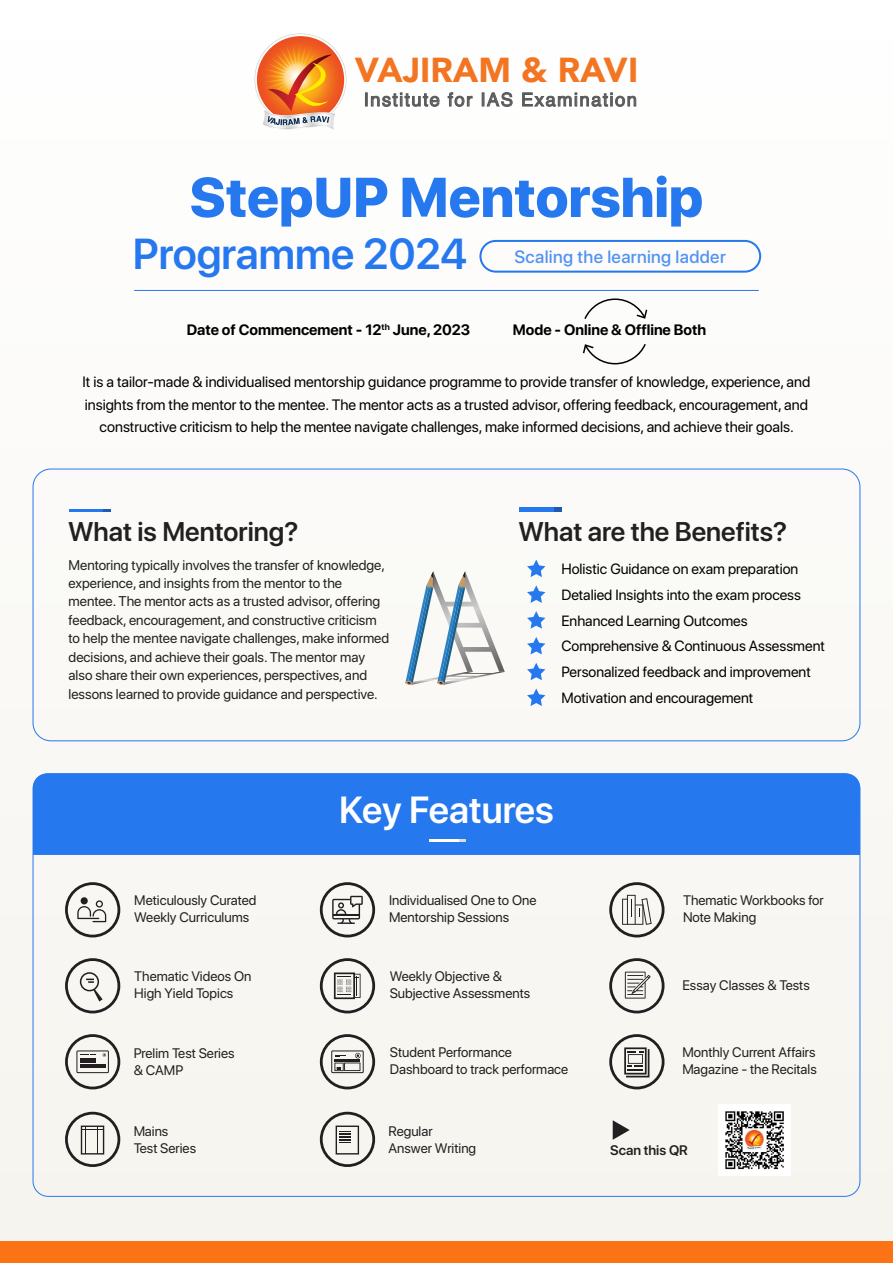
<style>
.page{position:relative;width:893px;height:1263px;background:#fafaf7}
.page>*{position:absolute;margin:0;border:0;box-sizing:border-box;transform-origin:0 0}
.t1{font:800 55.65px "SF Pro Display";color:#2678ef}
.t2{font:600 43.05px "SF Pro Display";color:#2678ef}
.t3{font:600 37.5px "SF Pro Display";color:#fff}
.t4{font:900 34.5px "Avenir";color:#f37521}
.t5{font:600 26.85px "SF Pro Display";color:#231f20}
.t6{font:18.45px "Helvetica";letter-spacing:.08em;color:#58595b}
.t7{font:500 17.7px "SF Pro Display";letter-spacing:.02em;color:#5193f2}
.t8{font:15px/22.5px "SF Pro Display";color:#000;text-align:center}
.t9{font:700 15px "SF Pro Display";color:#000}
.t10{font:14.7px/25.8px "SF Pro Display";color:#000}
.t11{font:14.1px/18.5px "SF Pro Display";color:#231f20}
.t12{font:13.8px/16.5px "SF Pro Display";color:#231f20}
.t13{font:600 13.8px "SF Pro Display";color:#231f20}
</style>
<div class="page">
<svg style="left:255px;top:34px;width:91px;height:91px"></svg>
<svg style="left:257px;top:36px;width:87px;height:87px"></svg>
<svg style="left:263px;top:43px;width:72px;height:87px;background:#e69050"></svg>
<svg style="left:365px;top:93px;width:74px;height:14px"></svg>
<svg style="left:448px;top:92px;width:24px;height:15px"></svg>
<svg style="left:482px;top:92px;width:30px;height:15px"></svg>
<svg style="left:522px;top:93px;width:114px;height:14px"></svg>
<div style="left:479px;top:240px;width:282px;height:33px;border:2px solid #2678ef;border-radius:15px"></div>
<hr style="left:134px;top:290px;width:625px;height:1px;background:#2678ef">
<svg style="left:405px;top:571px;width:100px;height:114px"></svg>
<div style="left:33px;top:774px;width:827px;height:81px;background:#2678ef"></div>
<svg style="left:527px;top:560px;width:18px;height:17px"></svg>
<svg style="left:527px;top:585px;width:18px;height:18px"></svg>
<svg style="left:527px;top:611px;width:18px;height:18px"></svg>
<svg style="left:527px;top:637px;width:18px;height:17px"></svg>
<svg style="left:527px;top:663px;width:18px;height:17px"></svg>
<svg style="left:527px;top:688px;width:18px;height:18px"></svg>
<hr style="left:69px;top:509px;width:35px;height:3px;background:#2678ef">
<svg style="left:104px;top:509px;width:7px;height:3px"></svg>
<div style="left:519px;top:507px;width:35px;height:5px;background:#2678ef"></div>
<svg style="left:554px;top:507px;width:7px;height:5px"></svg>
<div style="left:609px;top:1034px;width:55px;height:55px;border:3px solid #231f20;border-radius:50%"></div>
<svg style="left:624px;top:1047px;width:25px;height:30px"></svg>
<div style="left:609px;top:958px;width:55px;height:55px;border:3px solid #231f20;border-radius:50%"></div>
<svg style="left:625px;top:972px;width:25px;height:26px"></svg>
<div style="left:609px;top:882px;width:55px;height:55px;border:3px solid #231f20;border-radius:50%"></div>
<svg style="left:622px;top:895px;width:30px;height:30px"></svg>
<div style="left:65px;top:1034px;width:55px;height:55px;border:3px solid #231f20;border-radius:50%"></div>
<svg style="left:76px;top:1050px;width:33px;height:23px"></svg>
<div style="left:87px;top:1058px;width:9px;height:5px;background:#231f20"></div>
<div style="left:65px;top:958px;width:55px;height:55px;border:3px solid #231f20;border-radius:50%"></div>
<svg style="left:79px;top:972px;width:24px;height:29px"></svg>
<div style="left:65px;top:882px;width:55px;height:55px;border:3px solid #231f20;border-radius:50%"></div>
<svg style="left:77px;top:897px;width:29px;height:25px"></svg>
<div style="left:320px;top:1034px;width:55px;height:55px;border:3px solid #231f20;border-radius:50%"></div>
<svg style="left:331px;top:1050px;width:33px;height:23px"></svg>
<div style="left:320px;top:958px;width:55px;height:55px;border:3px solid #231f20;border-radius:50%"></div>
<svg style="left:334px;top:972px;width:27px;height:27px"></svg>
<div style="left:320px;top:882px;width:55px;height:55px;border:3px solid #231f20;border-radius:50%"></div>
<svg style="left:332px;top:896px;width:31px;height:28px"></svg>
<hr style="left:429px;top:840px;width:30px;height:2px;background:#fff">
<svg style="left:459px;top:840px;width:6px;height:2px"></svg>
<div style="left:0;top:1242px;width:893px;height:21px;background:#fc7315"></div>
<svg style="left:584px;top:298px;width:63px;height:21px"></svg>
<svg style="left:583px;top:344px;width:63px;height:21px"></svg>
<div style="left:65px;top:1112px;width:55px;height:55px;border:3px solid #231f20;border-radius:50%"></div>
<svg style="left:81px;top:1125px;width:23px;height:29px"></svg>
<div style="left:320px;top:1112px;width:55px;height:55px;border:3px solid #231f20;border-radius:50%"></div>
<svg style="left:336px;top:1125px;width:23px;height:29px"></svg>
<svg style="left:613px;top:1120px;width:17px;height:20px"></svg>
<img style="left:725px;top:1111px;width:59px;height:59px">
<svg style="left:745px;top:1130px;width:19px;height:18px"></svg>
<svg style="left:746px;top:1131px;width:16px;height:20px"></svg>
<h3 class="t4" style="left:355px;top:40px;width:285px">VAJIRAM &amp; RAVI</h3>
<h3 class="t6" style="left:364px;top:85px;width:275px">Institute for IAS Examination</h3>
<h1 class="t1" style="left:190px;top:157px;width:515px">StepUP Mentorship</h1>
<h2 class="t2" style="left:133px;top:223px;width:336px">Programme 2024</h2>
<p class="t7" style="left:514px;top:244px;width:213px">Scaling the learning ladder</p>
<p class="t9" style="left:187px;top:319px;width:285px">Date of Commencement - 12<sup>th</sup> June, 2023</p>
<p class="t9" style="left:513px;top:319px;width:195px">Mode - Online &amp; Offline Both</p>
<p class="t8" style="left:82px;top:370px;width:729px">It is a tailor-made &amp; individualised mentorship guidance programme to provide transfer of knowledge, experience, and insights from the mentor to the mentee. The mentor acts as a trusted advisor, offering feedback, encouragement, and constructive criticism to help the mentee navigate challenges, make informed decisions, and achieve their goals.</p>
<h3 class="t5" style="left:68px;top:512px;width:232px">What is Mentoring?</h3>
<p class="t11" style="left:69px;top:554px;width:322px">Mentoring typically involves the transfer of knowledge, experience, and insights from the mentor to the mentee. The mentor acts as a trusted advisor, offering feedback, encouragement, and constructive criticism to help the mentee navigate challenges, make informed decisions, and achieve their goals. The mentor may also share their own experiences, perspectives, and lessons learned to provide guidance and perspective.</p>
<h3 class="t5" style="left:518px;top:512px;width:270px">What are the Benefits?</h3>
<p class="t10" style="left:561px;top:555px;width:265px">Holistic Guidance on exam preparation Detalied Insights into the exam process Enhanced Learning Outcomes Comprehensive &amp; Continuous Assessment Personalized feedback and improvement Motivation and encouragement</p>
<h3 class="t3" style="left:339px;top:783px;width:216px">Key Features</h3>
<p class="t12" style="left:134px;top:891px;width:124px">Meticulously Curated<br>Weekly Curriculums</p>
<p class="t12" style="left:389px;top:891px;width:149px">Individualised One to One<br>Mentorship Sessions</p>
<p class="t12" style="left:134px;top:967px;width:119px">Thematic Videos On<br>High Yield Topics</p>
<p class="t12" style="left:390px;top:967px;width:142px">Weekly Objective &amp;<br>Subjective Assessments</p>
<p class="t12" style="left:134px;top:1044px;width:102px">Prelim Test Series &amp; CAMP</p>
<p class="t12" style="left:390px;top:1043px;width:180px">Student Performance<br>Dashboard to track performace</p>
<p class="t12" style="left:134px;top:1122px;width:64px">Mains<br>Test Series</p>
<p class="t12" style="left:388px;top:1122px;width:89px">Regular<br>Answer Writing</p>
<p class="t12" style="left:683px;top:891px;width:142px">Thematic Workbooks for<br>Note Making</p>
<p class="t12" style="left:682px;top:976px;width:129px">Essay Classes &amp; Tests</p>
<p class="t12" style="left:682px;top:1043px;width:136px">Monthly Current Affairs<br>Magazine - the Recitals</p>
<p class="t13" style="left:610px;top:1140px;width:79px">Scan this QR</p>
</div>
